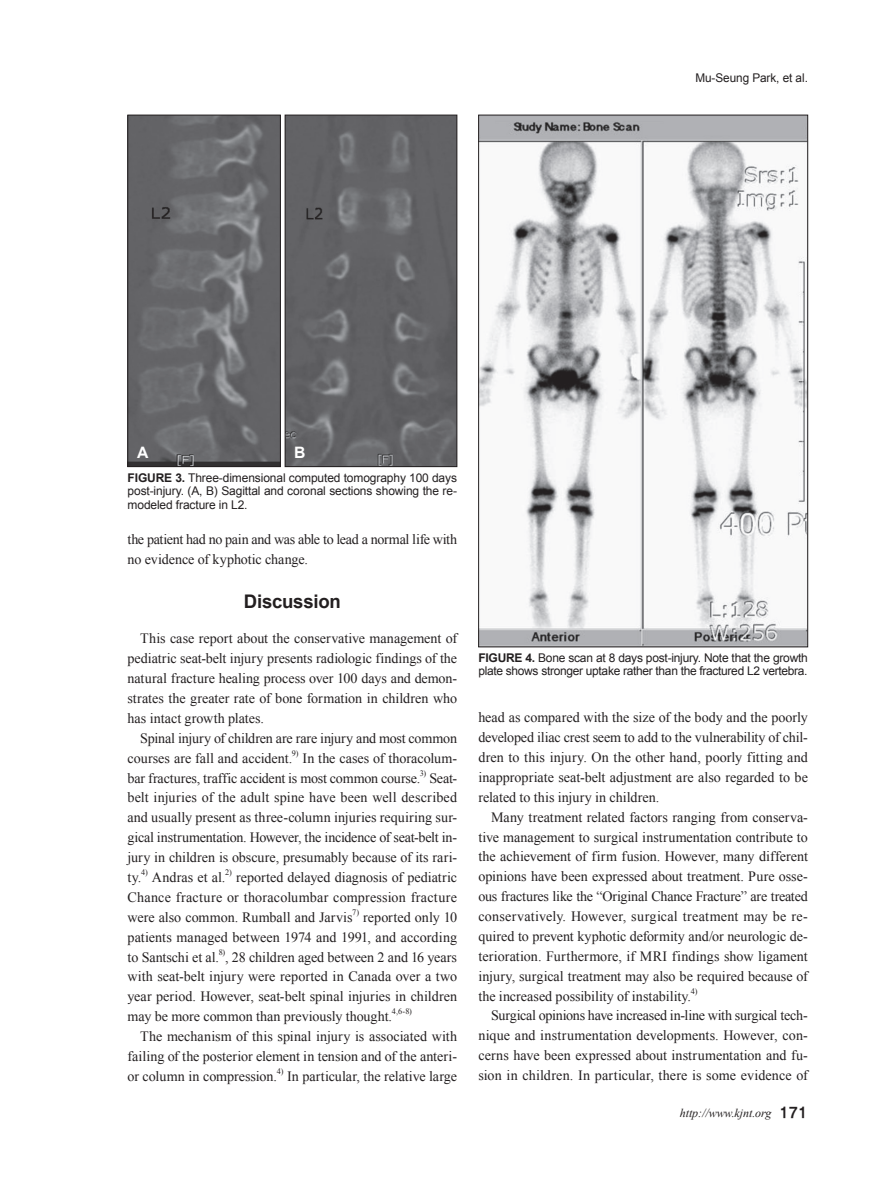
<style>
.page{position:relative;width:893px;height:1191px;background:#fff}
.page>*{position:absolute;margin:0;border:0;box-sizing:border-box;transform-origin:0 0}
.t1{font:700 18.75px "Arial";letter-spacing:-.01em;color:#231f20}
.t2{font:700 15.75px "Arial";color:#fff}
.t3{font:14.25px/20px "Times New Roman";letter-spacing:-.005em;color:#231f20;text-align:justify}
.t4{font:12px/13.5px "Arial";letter-spacing:-.02em;color:#231f20}
.t5{font:italic 12px "Times New Roman";letter-spacing:-.005em;color:#231f20}
.t6{font:8.25px "Times New Roman";color:#231f20}
.s1{font-weight:700}
.s2{font-family:"Korean GD";font-weight:800;font-style:normal;font-size:15px}
</style>
<div class="page">
<img style="left:480px;top:117px;width:326px;height:528px">
<img style="left:130px;top:117px;width:149px;height:348px">
<div style="left:128px;top:115px;width:153px;height:352px;border:1px solid #231f20"></div>
<img style="left:287px;top:117px;width:168px;height:348px">
<div style="left:285px;top:115px;width:172px;height:352px;border:1px solid #231f20"></div>
<p class="t4" style="left:695px;top:71px;width:114px">Mu-Seung Park, et al.</p>
<p class="t2" style="left:137px;top:442px;width:13px">A</p>
<p class="t2" style="left:294px;top:442px;width:13px">B</p>
<p class="t4" style="left:128px;top:471px;width:331px;text-align:justify"><span class="s1">FIGURE 3.</span> Three-dimensional computed tomography 100 days post-injury. (A, B) Sagittal and coronal sections showing the re&shy;modeled fracture in L2.</p>
<p class="t3" style="left:128px;top:529px;width:331px">the patient had no pain and was able to lead a normal life with no evidence of kyphotic change.</p>
<h1 class="t1" style="left:244px;top:589px;width:99px">Discussion</h1>
<p class="t3" style="left:128px;top:628px;width:331px;text-indent:13px">This case report about the conservative management of pediatric seat-belt injury presents radiologic findings of the natural fracture healing process over 100 days and demon&shy;strates the greater rate of bone formation in children who has intact growth plates.</p>
<p class="t3" style="left:128px;top:728px;width:331px;text-indent:13px">Spinal injury of children are rare injury and most common courses are fall and accident.</p>
<p class="t6" style="left:292px;top:747px;width:8px">9)</p>
<p class="t3" style="left:128px;top:747px;width:331px;text-indent:175px">In the cases of thoracolum&shy;bar fractures, traffic accident is most common course.</p>
<p class="t6" style="left:420px;top:767px;width:8px">3)</p>
<p class="t3" style="left:128px;top:767px;width:331px;text-indent:302px">Seat&shy;belt injuries of the adult spine have been well described and usually present as three-column injuries requiring sur&shy;gical instrumentation. However, the incidence of seat-belt in&shy;jury in children is obscure, presumably because of its rari&shy;ty.</p>
<p class="t6" style="left:141px;top:867px;width:8px">4)</p>
<p class="t3" style="left:152px;top:867px;width:75px">Andras et al.</p>
<p class="t6" style="left:225px;top:867px;width:8px">2)</p>
<p class="t3" style="left:128px;top:867px;width:331px;text-indent:108px">reported delayed diagnosis of pediatric Chance fracture or thoracolumbar compression fracture were also common. Rumball and Jarvis</p>
<p class="t6" style="left:352px;top:906px;width:8px">7)</p>
<p class="t3" style="left:128px;top:907px;width:331px;text-indent:236px">reported only 10 patients managed between 1974 and 1991, and according to Santschi et al. , 28 children aged between 2 and 16 years</p>
<p class="t6" style="left:219px;top:946px;width:8px">8)</p>
<p class="t3" style="left:128px;top:966px;width:331px">with seat-belt injury were reported in Canada over a two year period. However, seat-belt spinal injuries in children may be more common than previously thought.</p>
<p class="t6" style="left:392px;top:1006px;width:22px">4,6-8)</p>
<p class="t3" style="left:128px;top:1026px;width:331px;text-indent:13px">The mechanism of this spinal injury is associated with failing of the posterior element in tension and of the anteri&shy;or column in compression.</p>
<p class="t6" style="left:277px;top:1065px;width:8px">4)</p>
<p class="t3" style="left:287px;top:1065px;width:172px">In particular, the relative large</p>
<p class="t4" style="left:478px;top:651px;width:331px"><span class="s1">FIGURE 4.</span> Bone scan at 8 days post-injury. Note that the growth plate shows stronger uptake rather than the fractured L2 vertebra.</p>
<p class="t3" style="left:478px;top:707px;width:331px">head as compared with the size of the body and the poorly developed iliac crest seem to add to the vulnerability of chil&shy;dren to this injury. On the other hand, poorly fitting and inappropriate seat-belt adjustment are also regarded to be related to this injury in children.</p>
<p class="t3" style="left:478px;top:806px;width:331px;text-indent:13px">Many treatment related factors ranging from conserva&shy;tive management to surgical instrumentation contribute to the achievement of firm fusion. However, many different opinions have been expressed about treatment. Pure osse&shy;ous fractures like the “Original Chance Fracture” are treated conservatively. However, surgical treatment may be re&shy;quired to prevent kyphotic deformity and/or neurologic de&shy;terioration. Furthermore, if MRI findings show ligament injury, surgical treatment may also be required because of the increased possibility of instability.</p>
<p class="t6" style="left:691px;top:985px;width:8px">4)</p>
<p class="t3" style="left:478px;top:1005px;width:331px;text-indent:13px">Surgical opinions have increased in-line with surgical tech&shy;nique and instrumentation developments. However, con&shy;cerns have been expressed about instrumentation and fu&shy;sion in children. In particular, there is some evidence of</p>
<p class="t5" style="left:680px;top:1104px;width:130px">http://www.kjnt.org <span class="s2">171</span></p>
</div>
